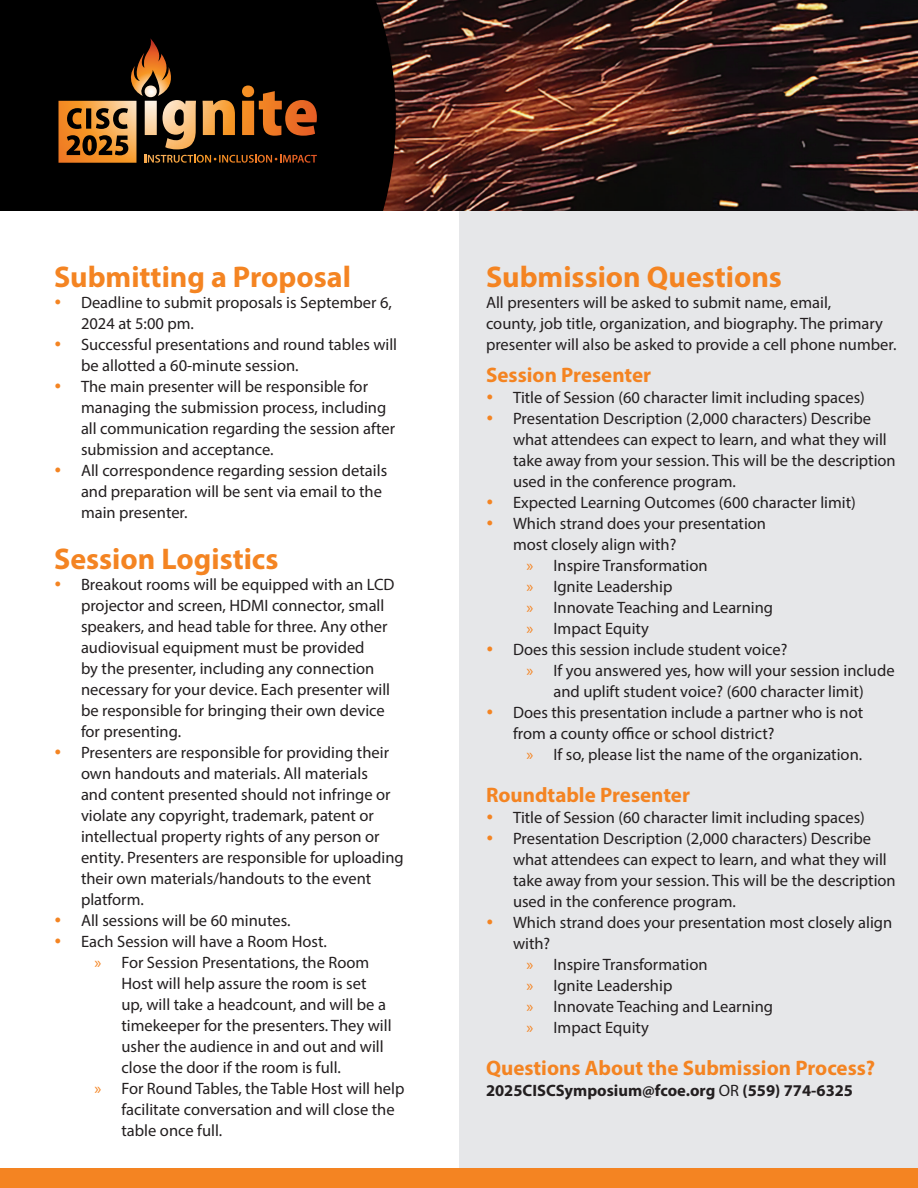
<style>
.page{position:relative;width:918px;height:1188px;background:#fff}
.page>*{position:absolute;margin:0;border:0;box-sizing:border-box;transform-origin:0 0}
.Heading_1{font:700 30px "Myriad Pro";color:#f48422}
.Heading_2{font:700 21px "Myriad Pro";color:#f48422}
.Body{font:16.5px/21px "Myriad Pro";color:#231f20}
.t1{font:700 16.5px "Myriad Pro";color:#231f20}
.s1{color:#f48422}
.s2{font-weight:400}
</style>
<div class="page">
<div style="left:459px;top:189px;width:459px;height:994px;background:#e6e7e9"></div>
<img style="left:396px;top:0;width:522px;height:211px">
<div style="left:0;top:0;width:396px;height:211px;background:#000"></div>
<svg style="left:58px;top:38px;width:259px;height:125px;background:#492f16"></svg>
<div style="left:0;top:1169px;width:918px;height:19px;background:#f48422"></div>
<p class="Heading_1" style="left:54px;top:258px;width:299px">Submitting a Proposal</p>
<p class="Body" style="left:81px;top:292px;width:312px">Deadline to submit proposals is September 6,<br>2024 at 5:00 pm.</p>
<p class="Body" style="left:81px;top:334px;width:318px">Successful presentations and round tables will be allotted a 60-minute session.</p>
<p class="Body" style="left:81px;top:376px;width:316px">The main presenter will be responsible for managing the submission process, including all communication regarding the session after submission and acceptance.</p>
<p class="Body" style="left:81px;top:460px;width:308px">All correspondence regarding session details and preparation will be sent via email to the main presenter.</p>
<p class="Heading_1" style="left:54px;top:540px;width:226px">Session Logistics</p>
<p class="Body" style="left:81px;top:574px;width:315px">Breakout rooms will be equipped with an LCD projector and screen, HDMI connector, small speakers, and head table for three. Any other audiovisual equipment must be provided<br>by the presenter, including any connection necessary for your device. Each presenter will be responsible for bringing their own device for presenting.</p>
<p class="Body" style="left:81px;top:742px;width:324px">Presenters are responsible for providing their own handouts and materials. All materials<br>and content presented should not infringe or violate any copyright, trademark, patent or intellectual property rights of any person or entity. Presenters are responsible for uploading their own materials/handouts to the event platform.</p>
<p class="Body" style="left:81px;top:910px;width:211px">All sessions will be 60 minutes.</p>
<p class="Body" style="left:81px;top:931px;width:248px">Each Session will have a Room Host.</p>
<p class="Body" style="left:122px;top:952px;width:272px;text-indent:-27px"><span class="s1">»</span> For Session Presentations, the Room Host will help assure the room is set up, will take a headcount, and will be a timekeeper for the presenters. They will usher the audience in and out and will close the door if the room is full.</p>
<p class="Body" style="left:122px;top:1078px;width:284px;text-indent:-27px"><span class="s1">»</span> For Round Tables, the Table Host will help facilitate conversation and will close the table once full.</p>
<p class="Heading_1" style="left:486px;top:258px;width:298px">Submission Questions</p>
<p class="Body" style="left:486px;top:292px;width:412px">All presenters will be asked to submit name, email,<br>county, job title, organization, and biography. The primary presenter will also be asked to provide a cell phone number.</p>
<p class="Heading_2" style="left:486px;top:361px;width:167px">Session Presenter</p>
<p class="Body" style="left:513px;top:387px;width:353px">Title of Session (60 character limit including spaces)</p>
<p class="Body" style="left:513px;top:408px;width:384px">Presentation Description (2,000 characters) Describe what attendees can expect to learn, and what they will take away from your session. This will be the description used in the conference program.</p>
<p class="Body" style="left:513px;top:492px;width:344px">Expected Learning Outcomes (600 character limit)</p>
<p class="Body" style="left:513px;top:513px;width:255px">Which strand does your presentation most closely align with?</p>
<p class="Body" style="left:526px;top:555px;width:183px"><span class="s1">»</span> Inspire Transformation</p>
<p class="Body" style="left:526px;top:576px;width:147px"><span class="s1">»</span> Ignite Leadership</p>
<p class="Body" style="left:526px;top:597px;width:248px"><span class="s1">»</span> Innovate Teaching and Learning</p>
<p class="Body" style="left:526px;top:618px;width:124px"><span class="s1">»</span> Impact Equity</p>
<p class="Body" style="left:513px;top:639px;width:276px">Does this session include student voice?</p>
<p class="Body" style="left:526px;top:660px;width:370px;text-align:center"><span class="s1">»</span> If you answered yes, how will your session include and uplift student voice? (600 character limit)</p>
<p class="Body" style="left:513px;top:702px;width:352px">Does this presentation include a partner who is not from a county office or school district?</p>
<p class="Body" style="left:526px;top:744px;width:337px"><span class="s1">»</span> If so, please list the name of the organization.</p>
<p class="Heading_2" style="left:486px;top:781px;width:206px">Roundtable Presenter</p>
<p class="Body" style="left:513px;top:807px;width:353px">Title of Session (60 character limit including spaces)</p>
<p class="Body" style="left:513px;top:828px;width:384px">Presentation Description (2,000 characters) Describe what attendees can expect to learn, and what they will take away from your session. This will be the description used in the conference program.</p>
<p class="Body" style="left:513px;top:912px;width:381px">Which strand does your presentation most closely align with?</p>
<p class="Body" style="left:526px;top:954px;width:183px"><span class="s1">»</span> Inspire Transformation</p>
<p class="Body" style="left:526px;top:975px;width:147px"><span class="s1">»</span> Ignite Leadership</p>
<p class="Body" style="left:526px;top:996px;width:248px"><span class="s1">»</span> Innovate Teaching and Learning</p>
<p class="Body" style="left:526px;top:1017px;width:124px"><span class="s1">»</span> Impact Equity</p>
<p class="Heading_2" style="left:486px;top:1054px;width:391px">Questions About the Submission Process?</p>
<p class="t1" style="left:486px;top:1080px;width:369px">2025CISCSymposium@fcoe.org <span class="s2">OR</span> (559) 774-6325</p>
</div>
